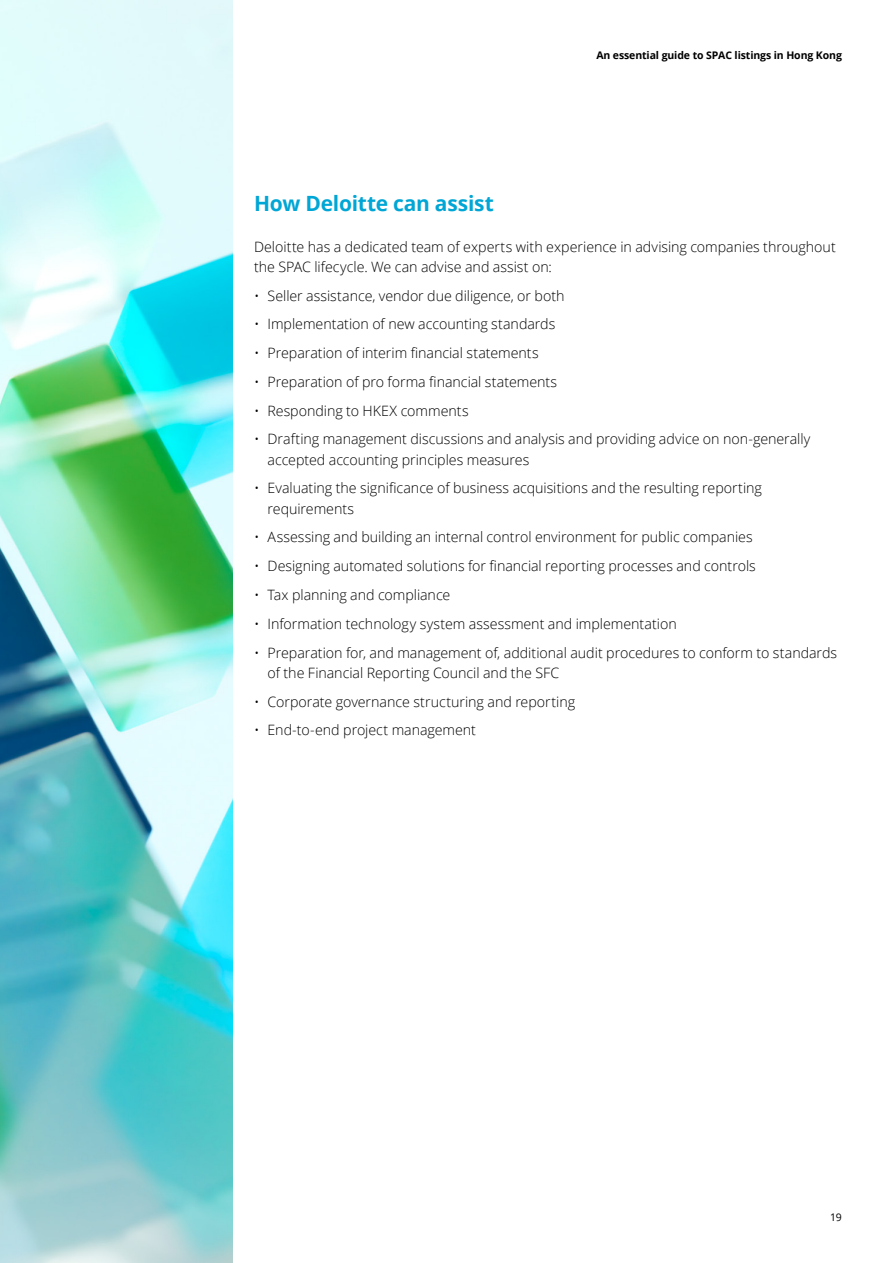
<style>
.page{position:relative;width:893px;height:1263px;background:#fff}
.page>*{position:absolute;margin:0;border:0;box-sizing:border-box;transform-origin:0 0}
.t1{font:700 21px "Open Sans";letter-spacing:-.01em;color:#00a6d5}
.t2{font:300 14.25px/20.2px "Open Sans";letter-spacing:-.005em;color:#000}
.t3{font:700 10.5px "Open Sans";letter-spacing:-.01em;color:#000}
.t4{font:10.5px "Open Sans";color:#000}
</style>
<div class="page">
<img style="left:0;top:0;width:233px;height:1263px">
<p class="t3" style="left:596px;top:48px;width:247px">An essential guide to SPAC listings in Hong Kong</p>
<h1 class="t1" style="left:254px;top:189px;width:241px">How Deloitte can assist</h1>
<p class="t2" style="left:254px;top:236px;width:583px">Deloitte has a dedicated team of experts with experience in advising companies throughout the SPAC lifecycle. We can advise and assist on:</p>
<p class="t2" style="left:254px;top:285px;width:312px">• Seller assistance, vendor due diligence, or both</p>
<p class="t2" style="left:254px;top:314px;width:303px">• Implementation of new accounting standards</p>
<p class="t2" style="left:254px;top:342px;width:286px">• Preparation of interim financial statements</p>
<p class="t2" style="left:254px;top:371px;width:305px">• Preparation of pro forma financial statements</p>
<p class="t2" style="left:254px;top:400px;width:216px">• Responding to HKEX comments</p>
<p class="t2" style="left:268px;top:429px;width:544px;text-indent:-13px">• Drafting management discussions and analysis and providing advice on non-generally accepted accounting principles measures</p>
<p class="t2" style="left:268px;top:478px;width:496px;text-indent:-13px">• Evaluating the significance of business acquisitions and the resulting reporting requirements</p>
<p class="t2" style="left:254px;top:527px;width:500px">• Assessing and building an internal control environment for public companies</p>
<p class="t2" style="left:254px;top:555px;width:503px">• Designing automated solutions for financial reporting processes and controls</p>
<p class="t2" style="left:254px;top:584px;width:198px">• Tax planning and compliance</p>
<p class="t2" style="left:254px;top:613px;width:424px">• Information technology system assessment and implementation</p>
<p class="t2" style="left:268px;top:642px;width:571px;text-indent:-13px">• Preparation for, and management of, additional audit procedures to conform to standards of the Financial Reporting Council and the SFC</p>
<p class="t2" style="left:254px;top:691px;width:323px">• Corporate governance structuring and reporting</p>
<p class="t2" style="left:254px;top:720px;width:223px">• End-to-end project management</p>
<p class="t4" style="left:830px;top:1210px;width:13px">19</p>
</div>
